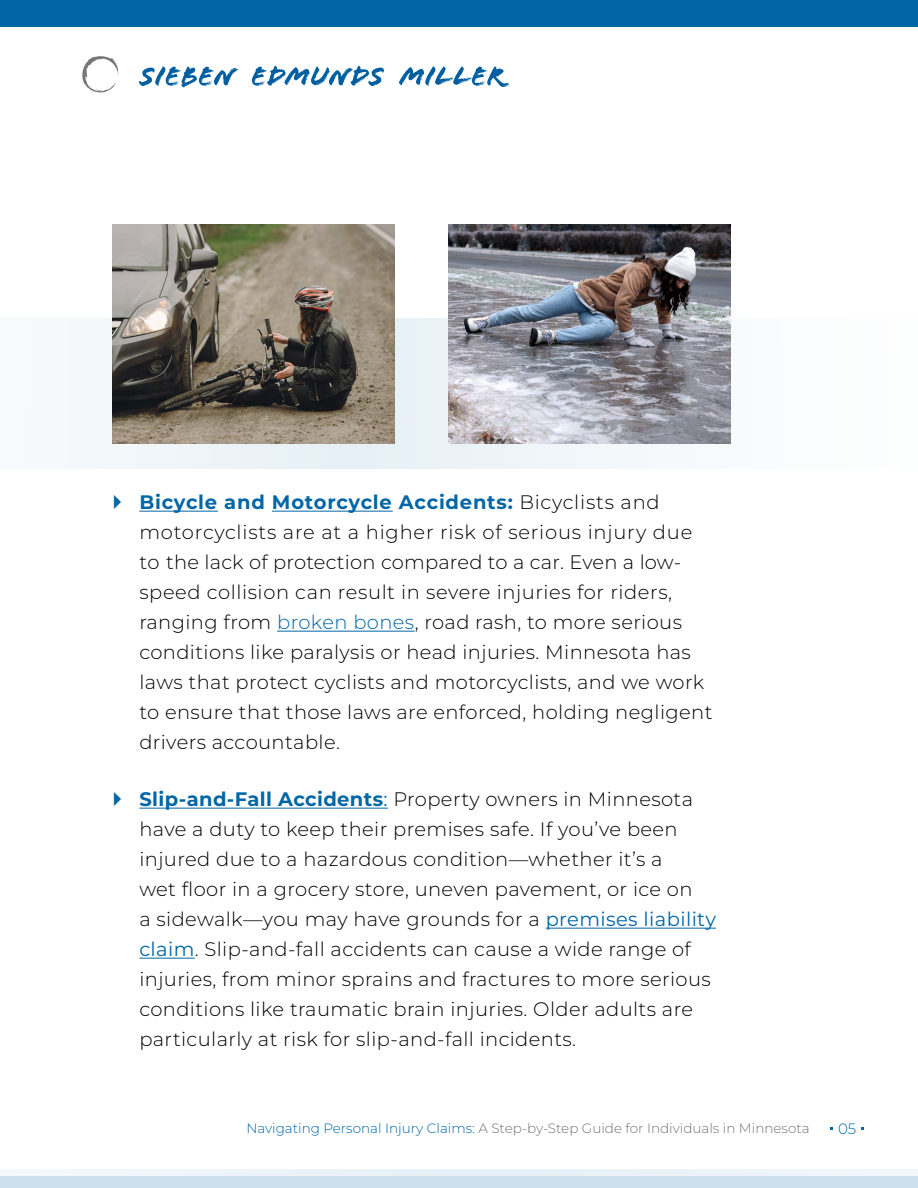
<style>
.page{position:relative;width:918px;height:1188px;background:#fff}
.page>*{position:absolute;margin:0;border:0;box-sizing:border-box;transform-origin:0 0}
.t1{font:300 19.5px/30px "Montserrat";letter-spacing:.02em;color:#000}
.t2{font:300 15px "Montserrat";color:#0066a6}
.t3{font:300 13.5px "Montserrat";color:#737373}
.s1{font-weight:700;color:#0066a6}
.s2{color:#0066a6}
.s3{font-weight:400;color:#0066a6}
</style>
<div class="page">
<div style="left:0;top:1169px;width:918px;height:19px;background:#edf4f8"></div>
<svg style="left:82px;top:56px;width:36px;height:36px"></svg>
<svg style="left:139px;top:67px;width:99px;height:20px"></svg>
<svg style="left:252px;top:66px;width:132px;height:20px"></svg>
<svg style="left:399px;top:67px;width:110px;height:20px"></svg>
<div style="left:0;top:1176px;width:918px;height:12px;background:#cce0ed"></div>
<div style="left:0;top:0;width:918px;height:27px;background:#0066a6"></div>
<hr style="left:139px;top:511px;width:79px;height:1px;background:#0066a6">
<hr style="left:272px;top:511px;width:121px;height:1px;background:#0066a6">
<hr style="left:277px;top:631px;width:138px;height:1px;background:#0066a6">
<hr style="left:139px;top:808px;width:249px;height:1px;background:#0066a6">
<hr style="left:546px;top:928px;width:170px;height:1px;background:#0066a6">
<hr style="left:139px;top:958px;width:56px;height:1px;background:#0066a6">
<div style="left:0;top:318px;width:918px;height:151px;background:linear-gradient(to right,#ebf3f7,#f7fafb)"></div>
<img style="left:112px;top:225px;width:282px;height:219px">
<img style="left:448px;top:225px;width:282px;height:219px">
<p class="t1" style="left:139px;top:487px;width:575px"><span class="s1">Bicycle and Motorcycle Accidents:</span> Bicyclists and motorcyclists are at a higher risk of serious injury due to the lack of protection compared to a car. Even a low&shy;speed collision can result in severe injuries for riders, ranging from <span class="s2">broken bones</span>, road rash, to more serious conditions like paralysis or head injuries. Minnesota has laws that protect cyclists and motorcyclists, and we work to ensure that those laws are enforced, holding negligent drivers accountable.</p>
<p class="t1" style="left:139px;top:784px;width:578px"><span class="s1">Slip-and-Fall Accidents</span><span class="s3">:</span> Property owners in Minnesota have a duty to keep their premises safe. If you’ve been injured due to a hazardous condition—whether it’s a<br>wet floor in a grocery store, uneven pavement, or ice on<br>a sidewalk—you may have grounds for a <span class="s3">premises liability claim</span>. Slip-and-fall accidents can cause a wide range of injuries, from minor sprains and fractures to more serious conditions like traumatic brain injuries. Older adults are particularly at risk for slip-and-fall incidents.</p>
<p class="t3" style="left:246px;top:1119px;width:565px"><span class="s2">Navigating Personal Injury Claims:</span> A Step-by-Step Guide for Individuals in Minnesota</p>
<p class="t2" style="left:838px;top:1118px;width:20px">05</p>
</div>
